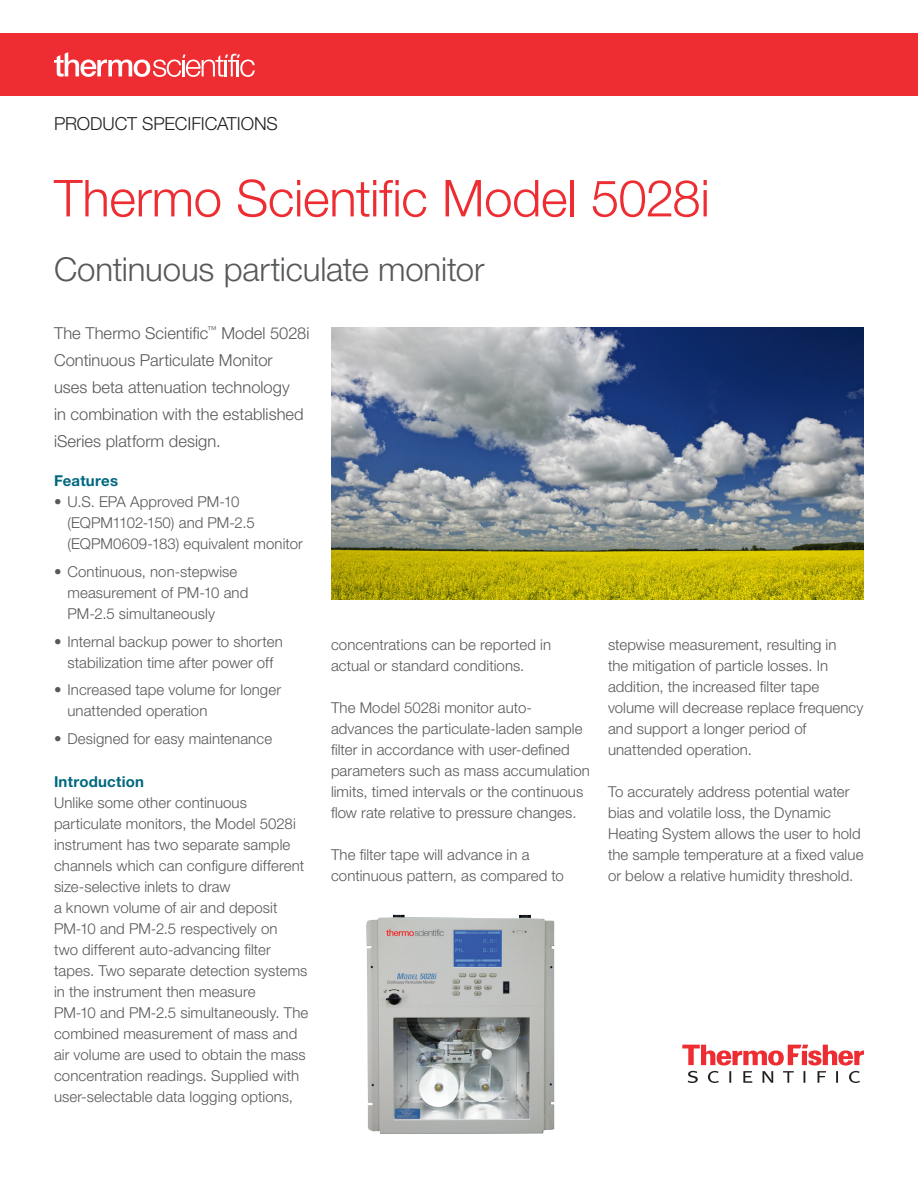
<style>
.page{position:relative;width:918px;height:1188px;background:#fff}
.page>*{position:absolute;margin:0;border:0;box-sizing:border-box;transform-origin:0 0}
.Headline{font:300 51px "Helvetica Neue LT Std";letter-spacing:-.01em;color:#ee2d33}
.Subhead_Main{font:300 33px "Helvetica Neue LT Std";letter-spacing:-.005em;color:#57585a}
.Technical_Eyebrow{font:300 18px "Helvetica Neue LT Std";letter-spacing:-.005em;color:#231f20}
.Secondary_Header{font:300 16.5px/27px "Helvetica Neue LT Std";color:#57585a}
.Bullet_Copy_1{font:300 15px/21px "Helvetica Neue LT Std";letter-spacing:.005em;color:#57585a}
.Bullet_Copy_1-2{font:700 15px "Helvetica Neue LT Std";letter-spacing:.015em;color:#00687f}
.Content_Header{font:700 15px "Helvetica Neue LT Std";letter-spacing:.015em;color:#00687f}
</style>
<div class="page">
<div style="left:0;top:33px;width:918px;height:63px;background:#ee2d33"></div>
<svg style="left:54px;top:52px;width:201px;height:25px"></svg>
<img style="left:366px;top:915px;width:188px;height:219px">
<svg style="left:682px;top:1045px;width:182px;height:38px"></svg>
<img style="left:331px;top:327px;width:533px;height:273px">
<p class="Technical_Eyebrow" style="left:54px;top:112px;width:225px">PRODUCT SPECIFICATIONS</p>
<p class="Headline" style="left:54px;top:167px;width:657px">Thermo Scientific Model 5028i</p>
<p class="Subhead_Main" style="left:54px;top:249px;width:432px">Continuous particulate monitor</p>
<p class="Secondary_Header" style="left:54px;top:319px;width:257px">The Thermo Scientific<sup>™</sup> Model 5028i Continuous Particulate Monitor uses beta attenuation technology<br>in combination with the established iSeries platform design.</p>
<p class="Content_Header" style="left:54px;top:471px;width:66px">Features</p>
<p class="Bullet_Copy_1" style="left:68px;top:491px;width:237px;text-indent:-14px">• U.S. EPA Approved PM-10 (EQPM1102-150) and PM-2.5 (EQPM0609-183) equivalent monitor</p>
<p class="Bullet_Copy_1" style="left:68px;top:561px;width:182px;text-indent:-14px">• Continuous, non-stepwise measurement of PM-10 and<br>PM-2.5 simultaneously</p>
<p class="Bullet_Copy_1" style="left:54px;top:630px;width:230px;text-align:center">• Internal backup power to shorten stabilization time after power off</p>
<p class="Bullet_Copy_1" style="left:68px;top:679px;width:215px;text-indent:-14px">• Increased tape volume for longer unattended operation</p>
<p class="Bullet_Copy_1" style="left:54px;top:728px;width:220px">• Designed for easy maintenance</p>
<p class="Bullet_Copy_1-2" style="left:54px;top:772px;width:92px">Introduction</p>
<p class="Bullet_Copy_1" style="left:54px;top:792px;width:256px">Unlike some other continuous particulate monitors, the Model 5028i instrument has two separate sample channels which can configure different size-selective inlets to draw<br>a known volume of air and deposit PM-10 and PM-2.5 respectively on<br>two different auto-advancing filter tapes. Two separate detection systems in the instrument then measure<br>PM-10 and PM-2.5 simultaneously. The combined measurement of mass and air volume are used to obtain the mass concentration readings. Supplied with user-selectable data logging options,</p>
<p class="Bullet_Copy_1" style="left:331px;top:634px;width:222px">concentrations can be reported in actual or standard conditions.</p>
<p class="Bullet_Copy_1" style="left:331px;top:697px;width:260px">The Model 5028i monitor auto&shy;advances the particulate-laden sample filter in accordance with user-defined parameters such as mass accumulation limits, timed intervals or the continuous flow rate relative to pressure changes.</p>
<p class="Bullet_Copy_1" style="left:331px;top:844px;width:234px">The filter tape will advance in a continuous pattern, as compared to</p>
<p class="Bullet_Copy_1" style="left:608px;top:634px;width:257px">stepwise measurement, resulting in<br>the mitigation of particle losses. In addition, the increased filter tape volume will decrease replace frequency and support a longer period of unattended operation.</p>
<p class="Bullet_Copy_1" style="left:608px;top:781px;width:257px">To accurately address potential water bias and volatile loss, the Dynamic Heating System allows the user to hold the sample temperature at a fixed value or below a relative humidity threshold.</p>
</div>
